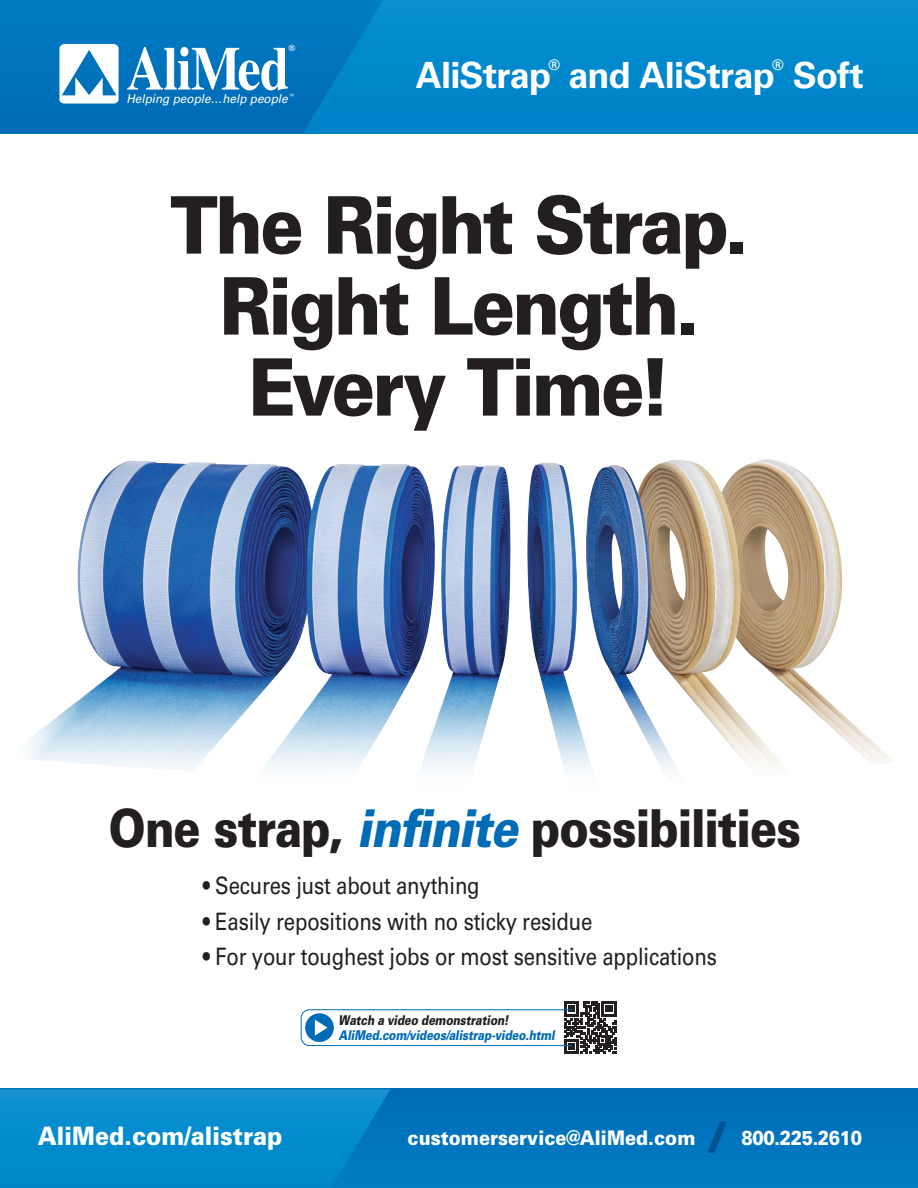
<style>
.page{position:relative;width:918px;height:1188px;background:#fff}
.page>*{position:absolute;margin:0;border:0;box-sizing:border-box;transform-origin:0 0}
.Bro_SS_-_Front_Main_Headline{font:900 79.5px "Univers LT Std";letter-spacing:-.04em;color:#231f20;scale:.9 1}
.t1{font:700 61.65px "Times";letter-spacing:-.015em;color:#fff;scale:.85 1}
.Headline-Univers_Blk-18_pt-Centered{font:900 52.35px "Univers LT Std";letter-spacing:-.025em;color:#231f20;scale:.85 1}
.Headline-Univers_Blk-18_pt-Centered-2{font:700 36.15px "Univers LT Std";letter-spacing:-.02em;color:#fff}
.Bro_SS_-_Footer_bold_contact_info{font:900 25.5px "Univers LT Std";color:#fff;scale:.9 1}
.Bullet_Copy_Large{font:24px "Univers LT Std";letter-spacing:-.01em;color:#231f20;scale:.85 1}
.Bro_SS_-_Footer_bold_contact_info-2{font:900 20.1px "Univers LT Std";color:#fff;scale:.9 1}
.Bro_SS_-_Footer_bold_contact_info-3{font:900 20.1px "Univers LT Std";letter-spacing:-.025em;color:#fff;scale:.85 1}
.Headline-Univers_Blk-18_pt-Centered-3{font:700 14.55px "Univers LT Std";color:#fff}
.Web_Ad_-_Header-_9_pt_Left_align{font:italic 900 13.5px/15px "Univers LT Std";letter-spacing:-.005em;color:#006bb6;scale:.8 1}
.t2{font:italic 12.3px "Univers LT Std";color:#fff;scale:.95 1}
.t3{font:700 9.15px "Times";color:#fff}
.t4{font:italic 7.2px "Univers LT Std";color:#fff;scale:.95 1}
.s1{font-style:italic;color:#006bb6}
.s2{color:#231f20}
</style>
<div class="page">
<div style="left:0;top:1089px;width:918px;height:99px;background:#0074bd"></div>
<img style="left:29px;top:461px;width:482px;height:308px">
<img style="left:527px;top:459px;width:366px;height:311px">
<svg style="left:301px;top:1002px;width:315px;height:52px"></svg>
<svg style="left:0;top:1089px;width:390px;height:99px;background:#058acd"></svg>
<div style="left:0;top:0;width:918px;height:134px;background:#0089cd"></div>
<svg style="left:0;top:0;width:383px;height:133px"></svg>
<img style="left:58px;top:43px;width:62px;height:62px">
<p class="t3" style="left:288px;top:40px;width:8px">®</p>
<p class="t1" style="left:126px;top:10px;width:193px">AliMed</p>
<p class="t4" style="left:288px;top:92px;width:9px">™</p>
<p class="t2" style="left:126px;top:91px;width:171px">Helping people…help people</p>
<p class="Headline-Univers_Blk-18_pt-Centered-2" style="left:416px;top:54px;width:137px">AliStrap</p>
<p class="Headline-Univers_Blk-18_pt-Centered-3" style="left:548px;top:57px;width:13px">®</p>
<p class="Headline-Univers_Blk-18_pt-Centered-2" style="left:568px;top:54px;width:208px">and AliStrap</p>
<p class="Headline-Univers_Blk-18_pt-Centered-3" style="left:772px;top:57px;width:13px">®</p>
<p class="Headline-Univers_Blk-18_pt-Centered-2" style="left:793px;top:54px;width:73px">Soft</p>
<p class="Bro_SS_-_Front_Main_Headline" style="left:170px;top:175px;width:645px">The Right Strap.</p>
<p class="Bro_SS_-_Front_Main_Headline" style="left:220px;top:256px;width:535px">Right Length.</p>
<p class="Bro_SS_-_Front_Main_Headline" style="left:248px;top:337px;width:471px">Every Time!</p>
<p class="Headline-Univers_Blk-18_pt-Centered" style="left:109px;top:795px;width:816px">One strap, <span class="s1">infinite</span> possibilities</p>
<p class="Bullet_Copy_Large" style="left:203px;top:872px;width:327px">• Secures just about anything</p>
<p class="Bullet_Copy_Large" style="left:203px;top:907px;width:460px">• Easily repositions with no sticky residue</p>
<p class="Bullet_Copy_Large" style="left:203px;top:942px;width:606px">• For your toughest jobs or most sensitive applications</p>
<p class="Web_Ad_-_Header-_9_pt_Left_align" style="left:339px;top:1013px;width:272px"><span class="s2">Watch a video demonstration!<br></span>AliMed.com/videos/alistrap-video.html</p>
<p class="Bro_SS_-_Footer_bold_contact_info" style="left:38px;top:1120px;width:273px">AliMed.com/alistrap</p>
<p class="Bro_SS_-_Footer_bold_contact_info-3" style="left:742px;top:1125px;width:143px">800.225.2610</p>
<p class="Bro_SS_-_Footer_bold_contact_info-2" style="left:408px;top:1125px;width:321px">customerservice@AliMed.com</p>
</div>
